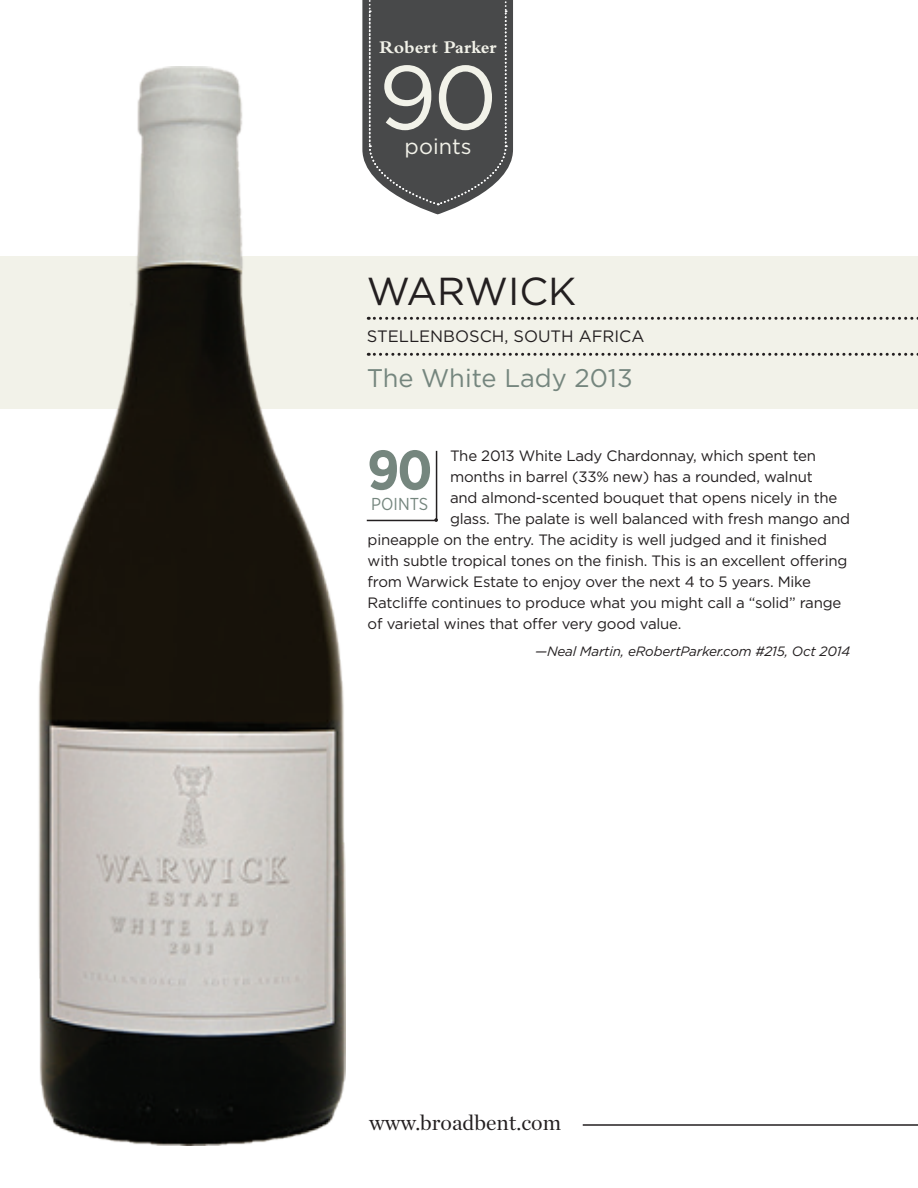
<style>
.page{position:relative;width:918px;height:1188px;background:#fff}
.page>*{position:absolute;margin:0;border:0;box-sizing:border-box;transform-origin:0 0}
.t1{font:90px "Gotham";color:#f2f2e9}
.t2{font:700 55.5px "Gotham Narrow";color:#75867e}
.t3{font:39px "Gotham";color:#231f20}
.t4{font:25.5px "Gotham";color:#75867e}
.t5{font:21.9px "Chronicle Deck";color:#231f20}
.t6{font:21.6px "Gotham";color:#f2f2e9}
.t7{font:700 18.45px "Bembo";color:#f2f2e9}
.t8{font:17.25px "Gotham Narrow";color:#75867e}
.t9{font:16.5px "Gotham";color:#231f20}
.t10{font:15px "Gotham";letter-spacing:-.015em;color:#231f20}
.t11{font:italic 13.5px "Gotham";letter-spacing:-.015em;color:#231f20}
</style>
<div class="page">
<div style="left:0;top:256px;width:918px;height:154px;background:#f2f2e9"></div>
<svg style="left:368px;top:317px;width:550px;height:3px"></svg>
<svg style="left:368px;top:353px;width:550px;height:3px"></svg>
<hr style="left:583px;top:1124px;width:335px;height:2px;background:#231f20">
<img style="left:31px;top:67px;width:314px;height:1078px">
<hr style="left:436px;top:451px;width:1px;height:70px;background:#231f20">
<hr style="left:367px;top:520px;width:70px;height:1px;background:#231f20">
<svg style="left:362px;top:0;width:151px;height:214px;background:#5c5c5d"></svg>
<p class="t7" style="left:379px;top:37px;width:119px">Robert Parker</p>
<h1 class="t1" style="left:379px;top:40px;width:120px">90</h1>
<h3 class="t6" style="left:405px;top:132px;width:68px">points</h3>
<h3 class="t3" style="left:367px;top:266px;width:211px">WARWICK</h3>
<p class="t9" style="left:367px;top:326px;width:247px">Stellenbosch, South Africa</p>
<h3 class="t4" style="left:367px;top:362px;width:267px">The White Lady 2013</h3>
<h2 class="t2" style="left:367px;top:434px;width:67px">90</h2>
<p class="t8" style="left:371px;top:493px;width:59px">POINTS</p>
<p class="t10" style="left:450px;top:446px;width:368px">The 2013 White Lady Chardonnay, which spent ten</p>
<p class="t10" style="left:450px;top:467px;width:364px">months in barrel (33% new) has a rounded, walnut</p>
<p class="t10" style="left:450px;top:488px;width:389px">and almond-scented bouquet that opens nicely in the</p>
<p class="t10" style="left:450px;top:509px;width:402px">glass. The palate is well balanced with fresh mango and</p>
<p class="t10" style="left:368px;top:530px;width:461px">pineapple on the entry. The acidity is well judged and it finished</p>
<p class="t10" style="left:368px;top:551px;width:481px">with subtle tropical tones on the finish. This is an excellent offering</p>
<p class="t10" style="left:368px;top:572px;width:445px">from Warwick Estate to enjoy over the next 4 to 5 years. Mike</p>
<p class="t10" style="left:368px;top:593px;width:475px">Ratcliffe continues to produce what you might call a “solid” range</p>
<p class="t10" style="left:368px;top:614px;width:315px">of varietal wines that offer very good value.</p>
<p class="t11" style="left:535px;top:643px;width:317px">—Neal Martin, eRobertParker.com #215, Oct 2014</p>
<h3 class="t5" style="left:369px;top:1109px;width:194px">www.broadbent.com</h3>
</div>
